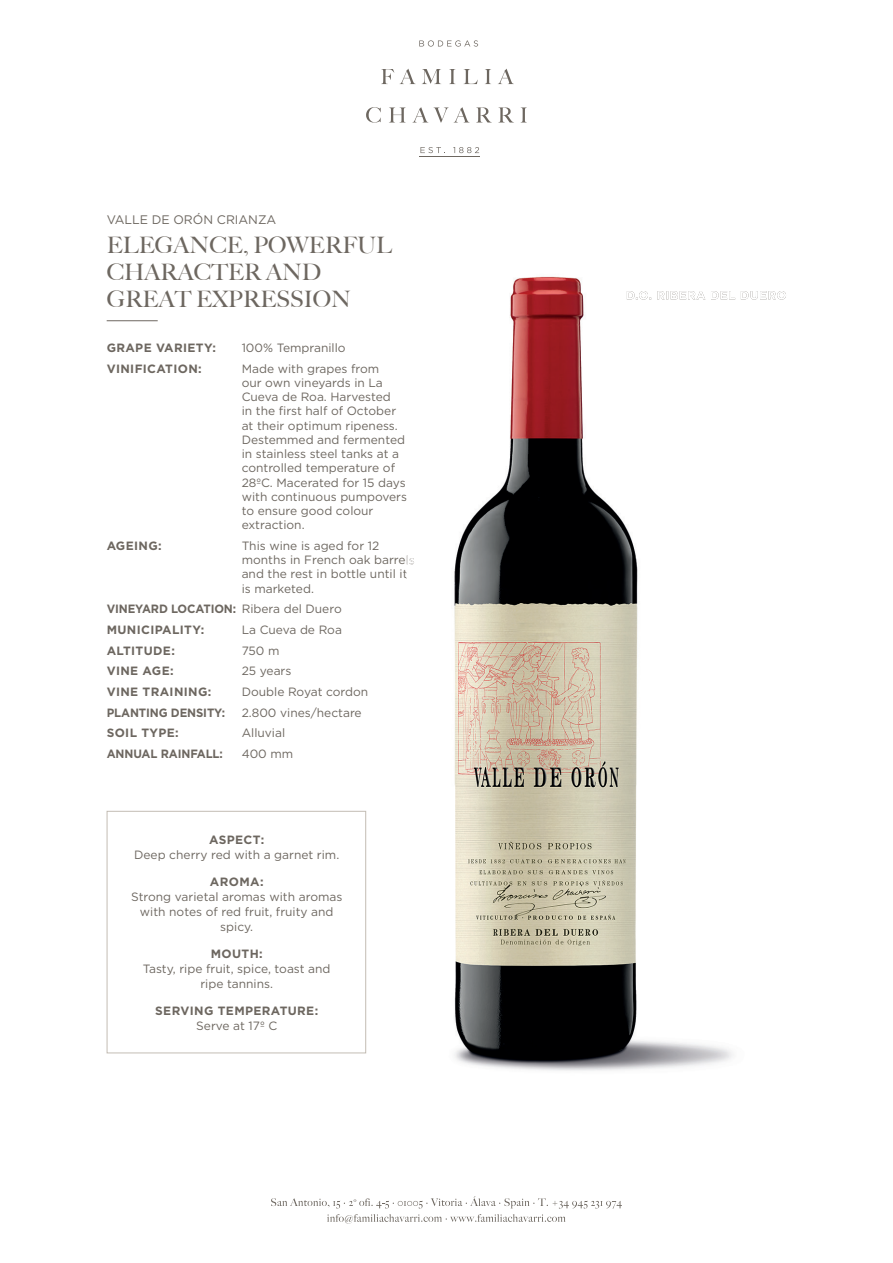
<style>
.page{position:relative;width:893px;height:1263px;background:#fff}
.page>*{position:absolute;margin:0;border:0;box-sizing:border-box;transform-origin:0 0}
.t1{font:500 22.65px/27.2px "Big Caslon";color:#6d6760}
.t2{font:12.3px "Gotham";color:#6d6760}
.t3{font:12px/14.2px "Gotham";color:#6d6760}
.t4{font:700 12px "Gotham";letter-spacing:.03em;color:#6d6760}
.t5{font:700 12px/20.7px "Gotham";letter-spacing:-.01em;color:#6d6760;scale:.95 1}
.s1{font-weight:400}
</style>
<div class="page">
<svg style="left:366px;top:107px;width:15px;height:16px"></svg>
<svg style="left:389px;top:107px;width:17px;height:16px"></svg>
<svg style="left:412px;top:107px;width:58px;height:16px"></svg>
<svg style="left:476px;top:107px;width:16px;height:16px"></svg>
<svg style="left:498px;top:107px;width:16px;height:16px"></svg>
<svg style="left:521px;top:107px;width:6px;height:16px"></svg>
<svg style="left:381px;top:69px;width:13px;height:15px"></svg>
<svg style="left:400px;top:69px;width:16px;height:15px"></svg>
<svg style="left:422px;top:69px;width:19px;height:15px"></svg>
<svg style="left:449px;top:69px;width:6px;height:15px"></svg>
<svg style="left:463px;top:69px;width:15px;height:15px"></svg>
<svg style="left:485px;top:69px;width:6px;height:15px"></svg>
<svg style="left:498px;top:69px;width:16px;height:15px"></svg>
<svg style="left:419px;top:40px;width:59px;height:7px"></svg>
<svg style="left:420px;top:147px;width:25px;height:6px"></svg>
<svg style="left:453px;top:147px;width:26px;height:6px"></svg>
<hr style="left:420px;top:157px;width:60px;height:1px;background:#6d6760">
<svg style="left:271px;top:1196px;width:351px;height:27px"></svg>
<div style="left:107px;top:811px;width:259px;height:242px;border:1px solid #c3bdb4"></div>
<hr style="left:107px;top:320px;width:51px;height:1px;background:#6d6760">
<img style="left:407px;top:276px;width:326px;height:795px">
<svg style="left:407px;top:555px;width:8px;height:9px"></svg>
<img style="left:627px;top:291px;width:159px;height:9px">
<p class="t2" style="left:107px;top:212px;width:171px">VALLE DE ORÓN CRIANZA</p>
<h1 class="t1" style="left:107px;top:231px;width:287px">ELEGANCE, POWERFUL<br>CHARACTER AND<br>GREAT EXPRESSION</h1>
<p class="t4" style="left:107px;top:341px;width:111px">GRAPE VARIETY:</p>
<p class="t3" style="left:242px;top:340px;width:105px">100% Tempranillo</p>
<p class="t4" style="left:107px;top:361px;width:97px">VINIFICATION:</p>
<p class="t3" style="left:242px;top:361px;width:167px">Made with grapes from<br>our own vineyards in La<br>Cueva de Roa. Harvested<br>in the first half of October at their optimum ripeness.<br>Destemmed and fermented in stainless steel tanks at a controlled temperature of<br>28ºC. Macerated for 15 days with continuous pumpovers to ensure good colour extraction.</p>
<p class="t4" style="left:107px;top:539px;width:57px">AGEING:</p>
<p class="t3" style="left:242px;top:538px;width:175px">This wine is aged for 12 months in French oak barrels and the rest in bottle until it is marketed.</p>
<p class="t5" style="left:107px;top:598px;width:249px">VINEYARD LOCATION: <span class="s1">Ribera del Duero<br></span>MUNICIPALITY:</p>
<p class="t3" style="left:242px;top:622px;width:102px">La Cueva de Roa</p>
<p class="t4" style="left:107px;top:643px;width:70px">ALTITUDE:</p>
<p class="t3" style="left:242px;top:643px;width:39px">750 m</p>
<p class="t4" style="left:107px;top:664px;width:68px">VINE AGE:</p>
<p class="t3" style="left:242px;top:664px;width:51px">25 years</p>
<p class="t4" style="left:107px;top:685px;width:106px">VINE TRAINING:</p>
<p class="t3" style="left:242px;top:684px;width:128px">Double Royat cordon</p>
<p class="t5" style="left:107px;top:702px;width:126px">PLANTING DENSITY:</p>
<p class="t3" style="left:242px;top:705px;width:122px">2.800 vines/hectare</p>
<p class="t4" style="left:107px;top:726px;width:74px">SOIL TYPE:</p>
<p class="t3" style="left:242px;top:726px;width:45px">Alluvial</p>
<p class="t5" style="left:107px;top:743px;width:124px">ANNUAL RAINFALL:</p>
<p class="t3" style="left:242px;top:746px;width:53px">400 mm</p>
<p class="t4" style="left:209px;top:833px;width:57px">ASPECT:</p>
<p class="t3" style="left:134px;top:847px;width:207px">Deep cherry red with a garnet rim.</p>
<p class="t4" style="left:210px;top:875px;width:55px">AROMA:</p>
<p class="t3" style="left:131px;top:889px;width:213px;line-height:15px;text-align:center">Strong varietal aromas with aromas with notes of red fruit, fruity and spicy.</p>
<p class="t4" style="left:211px;top:947px;width:53px">MOUTH:</p>
<p class="t3" style="left:143px;top:961px;width:189px;line-height:15px;text-align:center">Tasty, ripe fruit, spice, toast and ripe tannins.</p>
<p class="t4" style="left:155px;top:1004px;width:164px">SERVING TEMPERATURE:</p>
<p class="t3" style="left:196px;top:1019px;width:82px">Serve at 17º C</p>
</div>
